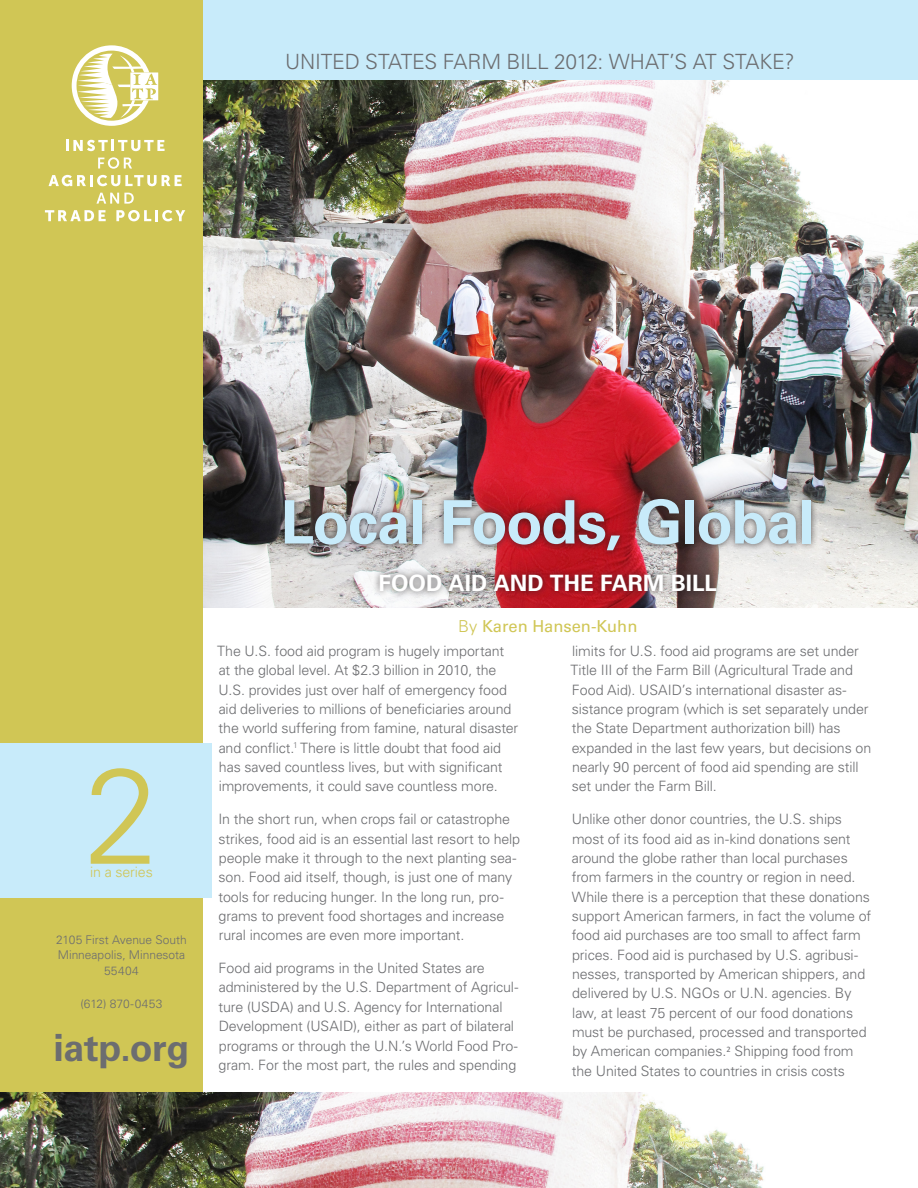
<style>
.page{position:relative;width:918px;height:1188px;background:#fff}
.page>*{position:absolute;margin:0;border:0;box-sizing:border-box;transform-origin:0 0}
.t1{font:300 135px "Univers LT Std";color:#d0c655}
.t2{font:700 60px "Univers LT Std";letter-spacing:-.025em;color:#c8ebfa}
.t3{font:700 37.5px "Univers LT Std";letter-spacing:-.01em;color:#6c6d70}
.t4{font:700 22.5px "Univers LT Std";color:#fff}
.Front_table_text{font:300 21px "Univers LT Std";letter-spacing:-.01em;color:#6c6d70}
.t5{font:16.5px "Univers LT Std";color:#d0c655}
.t6{font:300 14.25px/19.4px "Univers LT Std";letter-spacing:-.01em;color:#6c6d70}
.t7{font:300 14.25px "Univers LT Std";letter-spacing:-.01em;color:#d0c655}
.t8{font:300 12px/15px "Univers LT Std";color:#6c6d70}
.s1{font-weight:300}
</style>
<div class="page">
<img style="left:202px;top:79px;width:716px;height:528px">
<div style="left:277px;top:492px;width:542px;height:107px;background:#231f20;opacity:.75"></div>
<div style="left:198px;top:0;width:720px;height:79px;background:#c8ebfa"></div>
<div style="left:0;top:0;width:202px;height:1188px;background:#d0c655"></div>
<div style="left:0;top:743px;width:212px;height:154px;background:#c8ebfa"></div>
<svg style="left:72px;top:45px;width:86px;height:81px"></svg>
<svg style="left:66px;top:140px;width:99px;height:11px"></svg>
<svg style="left:98px;top:157px;width:34px;height:12px"></svg>
<svg style="left:49px;top:175px;width:133px;height:11px"></svg>
<svg style="left:96px;top:193px;width:38px;height:11px"></svg>
<svg style="left:45px;top:210px;width:61px;height:11px"></svg>
<svg style="left:116px;top:210px;width:69px;height:11px"></svg>
<img style="left:0;top:1093px;width:764px;height:95px">
<p class="Front_table_text" style="left:285px;top:49px;width:511px">UNITED STATES FARM BILL 2012: WHAT’S AT STAKE?</p>
<p class="t1" style="left:84px;top:735px;width:77px">2</p>
<p class="t7" style="left:90px;top:863px;width:64px">in a series</p>
<p class="t8" style="left:56px;top:932px;width:132px">2105 First Avenue South<br>Minneapolis, Minnesota</p>
<p class="t8" style="left:104px;top:964px;width:36px">55404</p>
<p class="t8" style="left:80px;top:997px;width:84px">(612) 870-0453</p>
<p class="t3" style="left:54px;top:1026px;width:137px">iatp.org</p>
<p class="t2" style="left:281px;top:487px;width:536px">Local Foods, Global</p>
<p class="t4" style="left:379px;top:570px;width:340px">FOOD AID AND THE FARM BILL</p>
<p class="t5" style="left:458px;top:616px;width:181px"><span class="s1">By</span> Karen Hansen-Kuhn</p>
<p class="t6" style="left:217px;top:641px;width:303px">The U.S. food aid program is hugely important at the global level. At $2.3 billion in 2010, the U.S. provides just over half of emergency food aid deliveries to millions of beneficiaries around the world suffering from famine, natural disaster and conflict.<sup>1</sup> There is little doubt that food aid has saved countless lives, but with significant improvements, it could save countless more.</p>
<p class="t6" style="left:218px;top:809px;width:303px">In the short run, when crops fail or catastrophe strikes, food aid is an essential last resort to help people make it through to the next planting sea&shy;son. Food aid itself, though, is just one of many tools for reducing hunger. In the long run, pro&shy;grams to prevent food shortages and increase rural incomes are even more important.</p>
<p class="t6" style="left:219px;top:958px;width:301px">Food aid programs in the United States are administered by the U.S. Department of Agricul&shy;ture (USDA) and U.S. Agency for International Development (USAID), either as part of bilateral programs or through the U.N.’s World Food Pro&shy;gram. For the most part, the rules and spending</p>
<p class="t6" style="left:570px;top:641px;width:302px">limits for U.S. food aid programs are set under Title III of the Farm Bill (Agricultural Trade and Food Aid). USAID’s international disaster as&shy;sistance program (which is set separately under the State Department authorization bill) has expanded in the last few years, but decisions on nearly 90 percent of food aid spending are still set under the Farm Bill.</p>
<p class="t6" style="left:572px;top:809px;width:301px">Unlike other donor countries, the U.S. ships most of its food aid as in-kind donations sent around the globe rather than local purchases from farmers in the country or region in need.<br>While there is a perception that these donations support American farmers, in fact the volume of food aid purchases are too small to affect farm prices. Food aid is purchased by U.S. agribusi&shy;nesses, transported by American shippers, and delivered by U.S. NGOs or U.N. agencies. By law, at least 75 percent of our food donations must be purchased, processed and transported by American companies.<sup>2</sup> Shipping food from the United States to countries in crisis costs</p>
</div>
